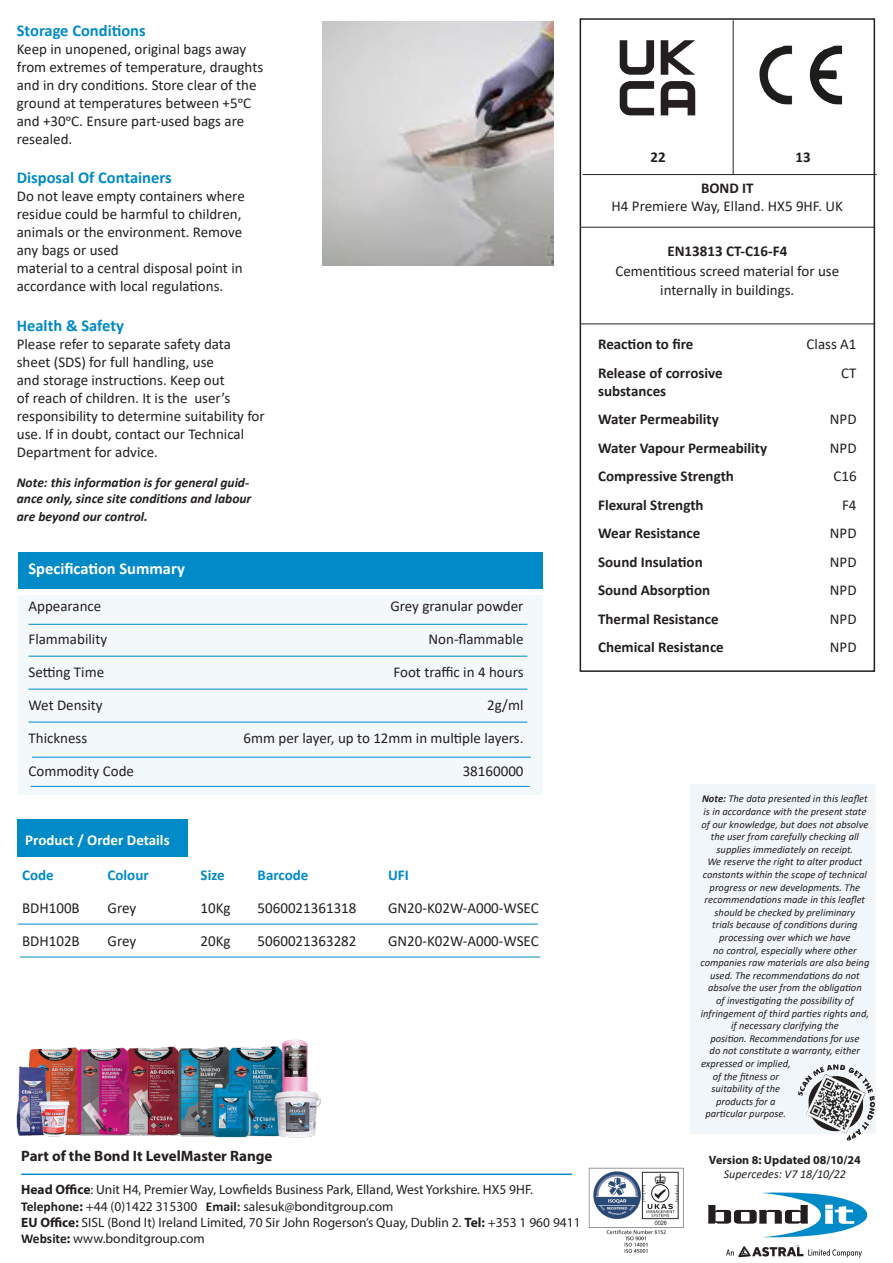
<style>
.page{position:relative;width:893px;height:1263px;background:#fff}
.page>*{position:absolute;margin:0;border:0;box-sizing:border-box;transform-origin:0 0}
.t1{font:700 16.5px "Calibri";color:#008ac7}
.t2{font:700 16.5px "Calibri";color:#fff}
.t3{font:15.3px "Calibri";color:#231f20}
.t4{font:15px/18px "Calibri";color:#231f20}
.t5{font:700 15px "Calibri";color:#231f20}
.t6{font:700 15px "Myriad Pro";color:#231f20}
.t7{font:700 15px "Calibri";color:#008ac7}
.t8{font:700 15px "Calibri";color:#fff}
.t9{font:13.5px "Myriad Pro";color:#231f20}
.t10{font:italic 700 13.5px/16.2px "Calibri";color:#231f20}
.t11{font:700 12px "Myriad Pro";color:#231f20}
.t12{font:italic 12px "Calibri";color:#231f20}
.t13{font:italic 10.5px/12.6px "Calibri";color:#231f20;text-align:center}
.s1{font-weight:700}
.s2{font-family:"Calibri";font-weight:700}
</style>
<div class="page">
<div style="left:18px;top:820px;width:170px;height:37px;background:#008ac7"></div>
<div style="left:690px;top:784px;width:186px;height:349px;background:#f0f6fa"></div>
<div style="left:18px;top:595px;width:524px;height:199px;background:#f3f8fb"></div>
<div style="left:18px;top:552px;width:524px;height:36px;background:#008ac7"></div>
<svg style="left:708px;top:1192px;width:160px;height:46px"></svg>
<hr style="left:28px;top:624px;width:499px;height:1px;background:#008ac7">
<hr style="left:28px;top:656px;width:499px;height:1px;background:#008ac7">
<hr style="left:28px;top:689px;width:499px;height:1px;background:#008ac7">
<hr style="left:28px;top:722px;width:499px;height:1px;background:#008ac7">
<hr style="left:21px;top:1174px;width:551px;height:1px;background:#008ac7">
<img style="left:589px;top:1167px;width:95px;height:86px">
<hr style="left:18px;top:924px;width:520px;height:1px;background:#008ac7">
<img style="left:799px;top:1064px;width:67px;height:69px">
<img style="left:17px;top:1039px;width:304px;height:99px">
<div style="left:580px;top:18px;width:295px;height:654px;border:2px solid #231f20"></div>
<img style="left:759px;top:46px;width:83px;height:58px">
<img style="left:619px;top:40px;width:77px;height:76px">
<hr style="left:583px;top:174px;width:294px;height:1px;background:#231f20">
<hr style="left:733px;top:20px;width:1px;height:155px;background:#231f20">
<hr style="left:581px;top:227px;width:294px;height:1px;background:#231f20">
<hr style="left:581px;top:323px;width:294px;height:1px;background:#231f20">
<hr style="left:20px;top:957px;width:520px;height:1px;background:#008ac7">
<img style="left:322px;top:21px;width:231px;height:245px">
<svg style="left:726px;top:1245px;width:136px;height:12px"></svg>
<hr style="left:32px;top:757px;width:499px;height:1px;background:#008ac7">
<hr style="left:31px;top:786px;width:499px;height:1px;background:#008ac7">
<p class="t1" style="left:17px;top:19px;width:130px">Storage Conditions</p>
<p class="t4" style="left:17px;top:39px;width:248px">Keep in unopened, original bags away from extremes of temperature, draughts and in dry conditions. Store clear of the ground at temperatures between +5oC and +30oC. Ensure part-used bags are resealed.</p>
<p class="t1" style="left:17px;top:166px;width:156px">Disposal Of Containers</p>
<p class="t4" style="left:17px;top:187px;width:230px">Do not leave empty containers where residue could be harmful to children, animals or the environment. Remove any bags or used</p>
<p class="t4" style="left:17px;top:259px;width:227px">material to a central disposal point in</p>
<p class="t4" style="left:17px;top:277px;width:208px">accordance with local regulations.</p>
<p class="t1" style="left:17px;top:314px;width:109px">Health &amp; Safety</p>
<p class="t4" style="left:17px;top:335px;width:249px">Please refer to separate safety data sheet (SDS) for full handling, use<br>and storage instructions. Keep out<br>of reach of children. It is the user’s responsibility to determine suitability for use. If in doubt, contact our Technical Department for advice.</p>
<p class="t10" style="left:17px;top:474px;width:236px">Note: this information is for general guid‐ ance only, since site conditions and labour</p>
<p class="t10" style="left:17px;top:508px;width:133px">are beyond our control.</p>
<p class="t2" style="left:28px;top:557px;width:158px">Specification Summary</p>
<p class="t4" style="left:28px;top:597px;width:74px">Appearance</p>
<p class="t4" style="left:390px;top:597px;width:135px">Grey granular powder</p>
<p class="t4" style="left:28px;top:630px;width:80px">Flammability</p>
<p class="t4" style="left:428px;top:630px;width:96px">Non-flammable</p>
<p class="t4" style="left:28px;top:663px;width:77px">Setting Time</p>
<p class="t4" style="left:393px;top:663px;width:132px">Foot traffic in 4 hours</p>
<p class="t4" style="left:28px;top:696px;width:76px">Wet Density</p>
<p class="t4" style="left:487px;top:696px;width:38px">2g/ml</p>
<p class="t4" style="left:28px;top:729px;width:60px">Thickness</p>
<p class="t4" style="left:244px;top:729px;width:281px">6mm per layer, up to 12mm in multiple layers.</p>
<p class="t4" style="left:28px;top:762px;width:107px">Commodity Code</p>
<p class="t4" style="left:463px;top:762px;width:62px">38160000</p>
<p class="t8" style="left:25px;top:829px;width:146px">Product / Order Details</p>
<p class="t7" style="left:22px;top:864px;width:33px">Code</p>
<p class="t7" style="left:108px;top:864px;width:43px">Colour</p>
<p class="t7" style="left:201px;top:864px;width:26px">Size</p>
<p class="t7" style="left:258px;top:864px;width:52px">Barcode</p>
<p class="t7" style="left:388px;top:864px;width:22px">UFI</p>
<p class="t3" style="left:22px;top:897px;width:59px">BDH100B</p>
<p class="t3" style="left:108px;top:897px;width:30px">Grey</p>
<p class="t3" style="left:201px;top:897px;width:32px">10Kg</p>
<p class="t3" style="left:258px;top:897px;width:100px">5060021361318</p>
<p class="t3" style="left:388px;top:897px;width:152px">GN20-K02W-A000-WSEC</p>
<p class="t3" style="left:22px;top:930px;width:59px">BDH102B</p>
<p class="t3" style="left:108px;top:930px;width:30px">Grey</p>
<p class="t3" style="left:201px;top:930px;width:32px">20Kg</p>
<p class="t3" style="left:258px;top:930px;width:100px">5060021363282</p>
<p class="t3" style="left:388px;top:930px;width:152px">GN20-K02W-A000-WSEC</p>
<p class="t6" style="left:21px;top:1146px;width:253px">Part of the Bond It LevelMaster Range</p>
<p class="t9" style="left:21px;top:1181px;width:513px"><span class="s1">Head Office</span>: Unit H4, Premier Way, Lowfields Business Park, Elland, West Yorkshire. HX5 9HF.</p>
<p class="t9" style="left:21px;top:1198px;width:374px"><span class="s2">Telephone</span><span class="s1">:</span> +44 (0)1422 315300 <span class="s2">Email:</span> salesuk@bonditgroup.com</p>
<p class="t9" style="left:21px;top:1214px;width:561px"><span class="s1">EU Office:</span> SISL (Bond It) Ireland Limited, 70 Sir John Rogerson’s Quay, Dublin 2. <span class="s1">Tel:</span> +353 1 960 9411</p>
<p class="t9" style="left:21px;top:1230px;width:185px"><span class="s2">Website</span><span class="s1">:</span> www.bonditgroup.com</p>
<p class="t5" style="left:650px;top:147px;width:17px">22</p>
<p class="t5" style="left:795px;top:147px;width:17px">13</p>
<p class="t5" style="left:701px;top:177px;width:54px">BOND IT</p>
<p class="t4" style="left:612px;top:197px;width:233px">H4 Premiere Way, Elland. HX5 9HF. UK</p>
<p class="t5" style="left:667px;top:240px;width:121px">EN13813 CT-C16-F4</p>
<p class="t4" style="left:615px;top:261px;width:225px">Cementitious screed material for use</p>
<p class="t4" style="left:660px;top:281px;width:136px">internally in buildings.</p>
<p class="t5" style="left:598px;top:333px;width:97px">Reaction to fire</p>
<p class="t4" style="left:806px;top:335px;width:52px">Class A1</p>
<p class="t5" style="left:598px;top:362px;width:126px">Release of corrosive</p>
<p class="t4" style="left:841px;top:363px;width:17px">CT</p>
<p class="t5" style="left:598px;top:380px;width:70px">substances</p>
<p class="t5" style="left:598px;top:408px;width:122px">Water Permeability</p>
<p class="t4" style="left:830px;top:410px;width:28px">NPD</p>
<p class="t5" style="left:598px;top:437px;width:171px">Water Vapour Permeability</p>
<p class="t4" style="left:830px;top:438px;width:28px">NPD</p>
<p class="t5" style="left:598px;top:465px;width:137px">Compressive Strength</p>
<p class="t4" style="left:833px;top:467px;width:25px">C16</p>
<p class="t5" style="left:598px;top:494px;width:107px">Flexural Strength</p>
<p class="t4" style="left:842px;top:495px;width:16px">F4</p>
<p class="t5" style="left:598px;top:522px;width:104px">Wear Resistance</p>
<p class="t4" style="left:830px;top:524px;width:28px">NPD</p>
<p class="t5" style="left:598px;top:551px;width:106px">Sound Insulation</p>
<p class="t4" style="left:830px;top:552px;width:28px">NPD</p>
<p class="t5" style="left:598px;top:579px;width:114px">Sound Absorption</p>
<p class="t4" style="left:830px;top:581px;width:28px">NPD</p>
<p class="t5" style="left:598px;top:608px;width:122px">Thermal Resistance</p>
<p class="t4" style="left:830px;top:609px;width:28px">NPD</p>
<p class="t5" style="left:598px;top:636px;width:127px">Chemical Resistance</p>
<p class="t4" style="left:830px;top:638px;width:28px">NPD</p>
<p class="t13" style="left:701px;top:792px;width:168px"><span class="s1">Note:</span> The data presented in this leaflet is in accordance with the present state of our knowledge, but does not absolve the user from carefully checking all supplies immediately on receipt.</p>
<p class="t13" style="left:700px;top:855px;width:170px">We reserve the right to alter product constants within the scope of technical progress or new developments. The recommendations made in this leaflet should be checked by preliminary<br>trials because of conditions during processing over which we have<br>no control, especially where other companies raw materials are also being used. The recommendations do not absolve the user from the obligation<br>of investigating the possibility of infringement of third parties rights and, if necessary clarifying the</p>
<p class="t13" style="left:710px;top:1031px;width:151px">position. Recommendations for use</p>
<p class="t13" style="left:710px;top:1044px;width:152px">do not constitute a warranty, either</p>
<p class="t13" style="left:701px;top:1057px;width:91px">expressed or implied,</p>
<p class="t13" style="left:713px;top:1069px;width:68px">of the fitness or</p>
<p class="t13" style="left:711px;top:1082px;width:70px">suitability of the</p>
<p class="t13" style="left:716px;top:1094px;width:61px">products for a</p>
<p class="t13" style="left:705px;top:1107px;width:82px">particular purpose.</p>
<p class="t11" style="left:709px;top:1152px;width:154px">Version 8: Updated 08/10/24</p>
<p class="t12" style="left:724px;top:1165px;width:124px">Supercedes: V7 18/10/22</p>
</div>
